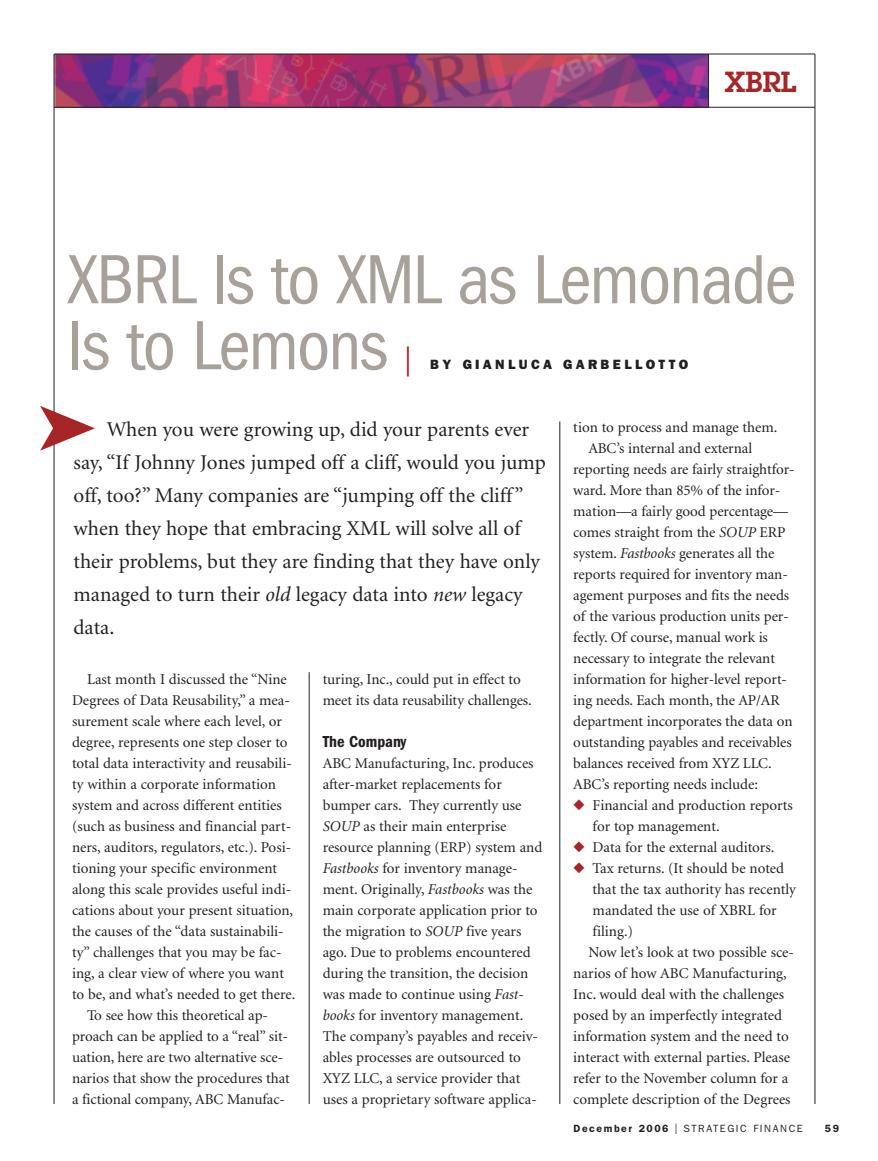
<style>
.page{position:relative;width:878px;height:1161px;background:#fff}
.page>*{position:absolute;margin:0;border:0;box-sizing:border-box;transform-origin:0 0}
.t1{font:condensed 72px/66px "Franklin Gothic";letter-spacing:-.025em;color:#a8a199}
.t2{font:30px "Franklin Gothic";color:#a72427}
.t3{font:600 28.5px "Lubalin Graph";color:#a72427}
.t4{font:21px/33px "Minion";color:#231f20}
.t5{font:600 condensed 16.5px "Franklin Gothic";color:#231f20}
.t6{font:15px/21px "Minion";color:#231f20}
.t7{font:800 13.5px "Franklin Gothic";letter-spacing:.25em;color:#231f20}
.t8{font:10.5px "Franklin Gothic";letter-spacing:.15em;color:#231f20}
.t9{font:600 10.5px "Franklin Gothic";color:#231f20}
.s1{font-style:italic}
.s2{color:#a72427}
.s3{font-weight:600}
.s4{font-size:15px}
</style>
<div class="page">
<hr style="left:814px;top:54px;width:1px;height:1050px;background:#231f20">
<img style="left:55px;top:55px;width:653px;height:52px">
<hr style="left:559px;top:422px;width:1px;height:682px;background:#231f20">
<hr style="left:309px;top:672px;width:1px;height:432px;background:#231f20">
<hr style="left:54px;top:107px;width:760px;height:1px;background:#231f20">
<hr style="left:708px;top:54px;width:1px;height:53px;background:#231f20">
<hr style="left:54px;top:54px;width:1px;height:1050px;background:#231f20">
<hr style="left:54px;top:54px;width:760px;height:1px;background:#231f20">
<svg style="left:40px;top:406px;width:55px;height:45px"></svg>
<h3 class="t3" style="left:724px;top:66px;width:74px">XBRL</h3>
<h1 class="t1" style="left:68px;top:252px;width:730px">XBRL Is to XML as Lemonade<br>Is to Lemons</h1>
<h2 class="t2" style="left:404px;top:349px;width:9px">|</h2>
<p class="t7" style="left:430px;top:360px;width:259px">BY GIANLUCA GARBELLOTTO</p>
<p class="t4" style="left:74px;top:415px;width:474px;text-indent:33px">When you were growing up, did your parents ever say, “If Johnny Jones jumped off a cliff, would you jump off, too?” Many companies are “jumping off the cliff” when they hope that embracing XML will solve all of their problems, but they are finding that they have only managed to turn their <span class="s1">old</span> legacy data into <span class="s1">new</span> legacy data.</p>
<p class="t6" style="left:87px;top:670px;width:201px">Last month I discussed the “Nine</p>
<p class="t6" style="left:72px;top:691px;width:219px">Degrees of Data Reusability,” a mea-</p>
<p class="t6" style="left:72px;top:712px;width:211px">surement scale where each level, or</p>
<p class="t6" style="left:72px;top:733px;width:217px">degree, represents one step closer to</p>
<p class="t6" style="left:72px;top:754px;width:221px">total data interactivity and reusabili-</p>
<p class="t6" style="left:72px;top:775px;width:205px">ty within a corporate information</p>
<p class="t6" style="left:72px;top:796px;width:211px">system and across different entities</p>
<p class="t6" style="left:72px;top:817px;width:221px">(such as business and financial part-</p>
<p class="t6" style="left:72px;top:838px;width:221px">ners, auditors, regulators, etc.). Posi-</p>
<p class="t6" style="left:72px;top:859px;width:207px">tioning your specific environment</p>
<p class="t6" style="left:72px;top:880px;width:221px">along this scale provides useful indi-</p>
<p class="t6" style="left:72px;top:901px;width:223px">cations about your present situation,</p>
<p class="t6" style="left:72px;top:922px;width:213px">the causes of the “data sustainabili-</p>
<p class="t6" style="left:72px;top:943px;width:211px">ty” challenges that you may be fac-</p>
<p class="t6" style="left:72px;top:964px;width:213px">ing, a clear view of where you want</p>
<p class="t6" style="left:72px;top:985px;width:225px">to be, and what’s needed to get there.</p>
<p class="t6" style="left:87px;top:1006px;width:182px">To see how this theoretical ap-</p>
<p class="t6" style="left:72px;top:1027px;width:217px">proach can be applied to a “real” sit-</p>
<p class="t6" style="left:72px;top:1048px;width:213px">uation, here are two alternative sce-</p>
<p class="t6" style="left:72px;top:1069px;width:219px">narios that show the procedures that</p>
<p class="t6" style="left:72px;top:1090px;width:214px">a fictional company, ABC Manufac-</p>
<p class="t6" style="left:322px;top:670px;width:211px">turing, Inc., could put in effect to meet its data reusability challenges.</p>
<p class="t5" style="left:322px;top:736px;width:85px">The Company</p>
<p class="t6" style="left:322px;top:754px;width:221px">ABC Manufacturing, Inc. produces after-market replacements for bumper cars. They currently use <span class="s1">SOUP</span> as their main enterprise resource planning (ERP) system and <span class="s1">Fastbooks</span> for inventory manage&shy;ment. Originally, <span class="s1">Fastbooks</span> was the main corporate application prior to the migration to <span class="s1">SOUP</span> five years ago. Due to problems encountered during the transition, the decision was made to continue using <span class="s1">Fast&shy;books</span> for inventory management.<br>The company’s payables and receiv&shy;ables processes are outsourced to XYZ LLC, a service provider that uses a proprietary software applica-</p>
<p class="t6" style="left:573px;top:418px;width:206px">tion to process and manage them.</p>
<p class="t6" style="left:588px;top:439px;width:165px">ABC’s internal and external</p>
<p class="t6" style="left:573px;top:460px;width:223px">reporting needs are fairly straightfor-</p>
<p class="t6" style="left:573px;top:481px;width:209px">ward. More than 85% of the infor-</p>
<p class="t6" style="left:573px;top:502px;width:216px">mation—a fairly good percentage—</p>
<p class="t6" style="left:573px;top:523px;width:214px">comes straight from the <span class="s1">SOUP</span> ERP</p>
<p class="t6" style="left:573px;top:544px;width:203px">system. <span class="s1">Fastbooks</span> generates all the</p>
<p class="t6" style="left:573px;top:565px;width:216px">reports required for inventory man-</p>
<p class="t6" style="left:573px;top:586px;width:217px">agement purposes and fits the needs</p>
<p class="t6" style="left:573px;top:607px;width:217px">of the various production units per-</p>
<p class="t6" style="left:573px;top:628px;width:196px">fectly. Of course, manual work is</p>
<p class="t6" style="left:573px;top:649px;width:203px">necessary to integrate the relevant</p>
<p class="t6" style="left:573px;top:670px;width:215px">information for higher-level report-</p>
<p class="t6" style="left:573px;top:691px;width:208px">ing needs. Each month, the AP/AR</p>
<p class="t6" style="left:573px;top:712px;width:221px">department incorporates the data on</p>
<p class="t6" style="left:573px;top:733px;width:220px">outstanding payables and receivables</p>
<p class="t6" style="left:573px;top:754px;width:200px">balances received from XYZ LLC.</p>
<p class="t6" style="left:573px;top:775px;width:186px">ABC’s reporting needs include:</p>
<p class="t6" style="left:592px;top:796px;width:202px;text-indent:-19px"><span class="s2">◆</span> Financial and production reports for top management.</p>
<p class="t6" style="left:573px;top:838px;width:202px"><span class="s2">◆</span> Data for the external auditors.</p>
<p class="t6" style="left:573px;top:859px;width:212px"><span class="s2">◆</span> Tax returns. (It should be noted</p>
<p class="t6" style="left:592px;top:880px;width:205px">that the tax authority has recently</p>
<p class="t6" style="left:592px;top:901px;width:185px">mandated the use of XBRL for</p>
<p class="t6" style="left:592px;top:922px;width:42px">filing.)</p>
<p class="t6" style="left:588px;top:943px;width:207px">Now let’s look at two possible sce-</p>
<p class="t6" style="left:573px;top:964px;width:215px">narios of how ABC Manufacturing,</p>
<p class="t6" style="left:573px;top:985px;width:212px">Inc. would deal with the challenges</p>
<p class="t6" style="left:573px;top:1006px;width:210px">posed by an imperfectly integrated</p>
<p class="t6" style="left:573px;top:1027px;width:217px">information system and the need to</p>
<p class="t6" style="left:573px;top:1048px;width:218px">interact with external parties. Please</p>
<p class="t6" style="left:573px;top:1069px;width:217px">refer to the November column for a</p>
<p class="t6" style="left:573px;top:1090px;width:219px">complete description of the Degrees</p>
<p class="t8" style="left:573px;top:1125px;width:231px"><span class="s3">December 2006</span> <span class="s4">I</span> STRATEGIC FINANCE</p>
<p class="t9" style="left:824px;top:1125px;width:16px">59</p>
</div>
